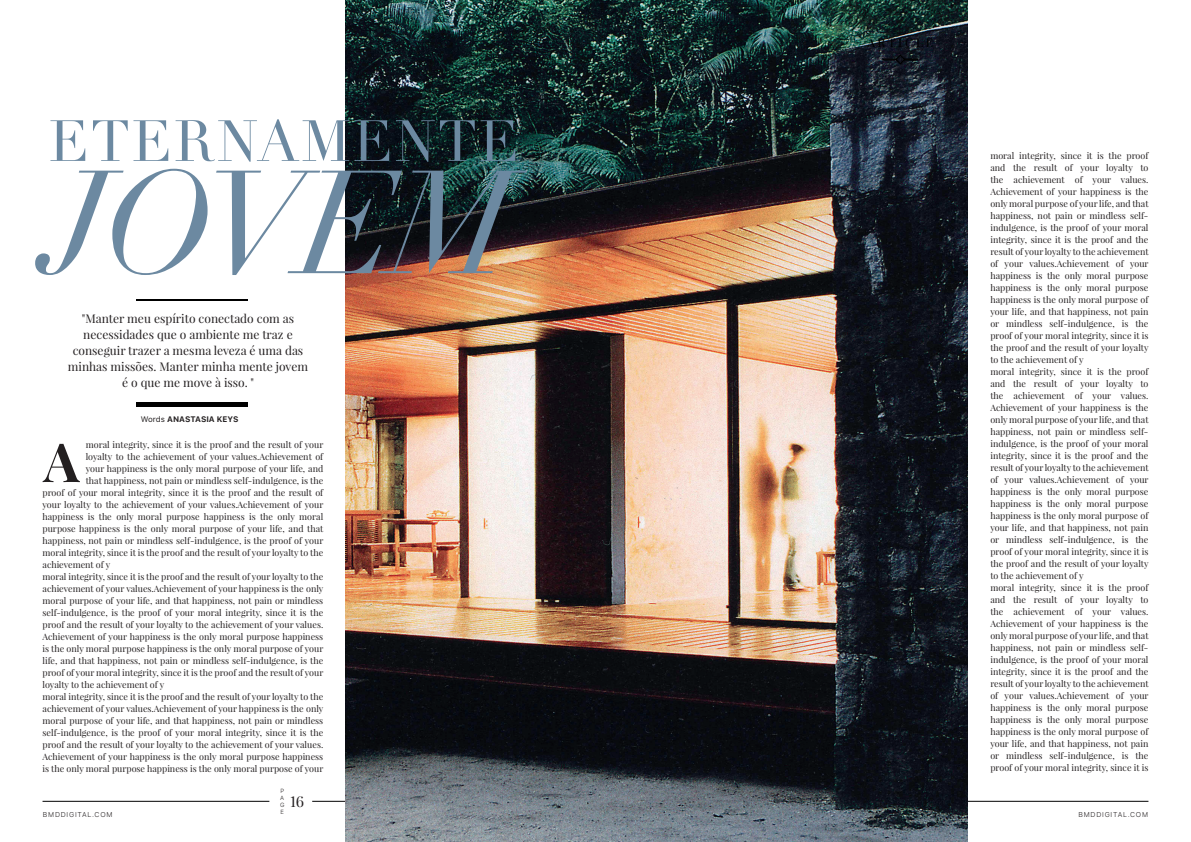
<style>
.page{position:relative;width:1191px;height:842px;background:#fff}
.page>*{position:absolute;margin:0;border:0;box-sizing:border-box;transform-origin:0 0}
.t1{font:italic 144px "Didot";letter-spacing:-.05em;color:#6c89a1}
.t2{font:57px "Didot";letter-spacing:.035em;color:#6c89a1}
.t3{font:700 54px "Playfair Display";color:#231f20}
.t4{font:15px "Playfair Display";color:#231f20}
.t5{font:12px/16px "Playfair Display";color:#231f20;text-align:center}
.t6{font:12px "Playfair Display";letter-spacing:.225em;color:#000}
.t7{font:9px/12px "Playfair Display";color:#231f20}
.t8{font:700 8px "SF Pro Text";color:#231f20}
.t9{font:300 7px "SF Pro Text";letter-spacing:.11em;color:#231f20}
.t10{font:300 6px/7.2px "SF Pro Text";color:#231f20;text-align:justify}
.s1{font-weight:400}
</style>
<div class="page">
<hr style="left:921px;top:801px;width:227px;height:1px;background:#000">
<hr style="left:43px;top:801px;width:226px;height:1px;background:#000">
<hr style="left:312px;top:801px;width:227px;height:1px;background:#000">
<img style="left:346px;top:0;width:621px;height:842px">
<hr style="left:136px;top:299px;width:111px;height:1px;background:#000">
<hr style="left:136px;top:402px;width:111px;height:4px;background:#000">
<svg style="left:882px;top:54px;width:36px;height:11px"></svg>
<h2 class="t2" style="left:49px;top:107px;width:472px">ETERNAMENTE</h2>
<h1 class="t1" style="left:44px;top:135px;width:472px">JOVEM</h1>
<h3 class="t5" style="left:68px;top:310px;width:242px">"Manter meu espírito conectado com as necessidades que o ambiente me traz e conseguir trazer a mesma leveza é uma das minhas missões. Manter minha mente jovem é o que me move à isso. "</h3>
<p class="t8" style="left:141px;top:415px;width:99px"><span class="s1">Words</span> ANASTASIA KEYS</p>
<p class="t7" style="left:86px;top:438px;width:239px">moral integrity, since it is the proof and the result of your</p>
<p class="t7" style="left:86px;top:450px;width:239px">loyalty to the achievement of your values.Achievement of</p>
<p class="t7" style="left:86px;top:462px;width:239px">your happiness is the only moral purpose of your life, and</p>
<p class="t7" style="left:86px;top:474px;width:239px">that happiness, not pain or mindless self-indulgence, is the</p>
<p class="t7" style="left:43px;top:486px;width:282px">proof of your moral integrity, since it is the proof and the result of</p>
<p class="t7" style="left:43px;top:498px;width:282px">your loyalty to the achievement of your values.Achievement of your</p>
<p class="t7" style="left:43px;top:510px;width:282px">happiness is the only moral purpose happiness is the only moral</p>
<p class="t7" style="left:43px;top:522px;width:282px">purpose happiness is the only moral purpose of your life, and that</p>
<p class="t7" style="left:43px;top:534px;width:282px">happiness, not pain or mindless self-indulgence, is the proof of your</p>
<p class="t7" style="left:43px;top:546px;width:282px">moral integrity, since it is the proof and the result of your loyalty to the</p>
<p class="t7" style="left:43px;top:558px;width:69px">achievement of y</p>
<p class="t7" style="left:43px;top:570px;width:282px">moral integrity, since it is the proof and the result of your loyalty to the</p>
<p class="t7" style="left:43px;top:582px;width:282px">achievement of your values.Achievement of your happiness is the only</p>
<p class="t7" style="left:43px;top:594px;width:282px">moral purpose of your life, and that happiness, not pain or mindless</p>
<p class="t7" style="left:43px;top:606px;width:282px">self-indulgence, is the proof of your moral integrity, since it is the</p>
<p class="t7" style="left:43px;top:618px;width:282px">proof and the result of your loyalty to the achievement of your values.</p>
<p class="t7" style="left:43px;top:630px;width:282px">Achievement of your happiness is the only moral purpose happiness</p>
<p class="t7" style="left:43px;top:642px;width:282px">is the only moral purpose happiness is the only moral purpose of your</p>
<p class="t7" style="left:43px;top:654px;width:282px">life, and that happiness, not pain or mindless self-indulgence, is the</p>
<p class="t7" style="left:43px;top:666px;width:282px">proof of your moral integrity, since it is the proof and the result of your</p>
<p class="t7" style="left:43px;top:678px;width:123px">loyalty to the achievement of y</p>
<p class="t7" style="left:43px;top:690px;width:282px">moral integrity, since it is the proof and the result of your loyalty to the</p>
<p class="t7" style="left:43px;top:702px;width:282px">achievement of your values.Achievement of your happiness is the only</p>
<p class="t7" style="left:43px;top:714px;width:282px">moral purpose of your life, and that happiness, not pain or mindless</p>
<p class="t7" style="left:43px;top:726px;width:282px">self-indulgence, is the proof of your moral integrity, since it is the</p>
<p class="t7" style="left:43px;top:738px;width:282px">proof and the result of your loyalty to the achievement of your values.</p>
<p class="t7" style="left:43px;top:750px;width:282px">Achievement of your happiness is the only moral purpose happiness</p>
<p class="t7" style="left:43px;top:762px;width:282px">is the only moral purpose happiness is the only moral purpose of your</p>
<h3 class="t3" style="left:43px;top:428px;width:38px">A</h3>
<h3 class="t6" style="left:867px;top:35px;width:67px">ARTICLE</h3>
<p class="t7" style="left:990px;top:150px;width:160px">moral integrity, since it is the proof and the result of your loyalty to the achievement of your values.<br>Achievement of your happiness is the only moral purpose of your life, and that happiness, not pain or mindless self&shy;indulgence, is the proof of your moral integrity, since it is the proof and the result of your loyalty to the achievement of your values.Achievement of your happiness is the only moral purpose happiness is the only moral purpose happiness is the only moral purpose of your life, and that happiness, not pain or mindless self-indulgence, is the proof of your moral integrity, since it is the proof and the result of your loyalty to the achievement of y<br>moral integrity, since it is the proof and the result of your loyalty to the achievement of your values.<br>Achievement of your happiness is the only moral purpose of your life, and that happiness, not pain or mindless self&shy;indulgence, is the proof of your moral integrity, since it is the proof and the result of your loyalty to the achievement of your values.Achievement of your happiness is the only moral purpose happiness is the only moral purpose happiness is the only moral purpose of your life, and that happiness, not pain or mindless self-indulgence, is the proof of your moral integrity, since it is the proof and the result of your loyalty to the achievement of y<br>moral integrity, since it is the proof and the result of your loyalty to the achievement of your values.<br>Achievement of your happiness is the only moral purpose of your life, and that happiness, not pain or mindless self&shy;indulgence, is the proof of your moral integrity, since it is the proof and the result of your loyalty to the achievement of your values.Achievement of your happiness is the only moral purpose happiness is the only moral purpose happiness is the only moral purpose of your life, and that happiness, not pain or mindless self-indulgence, is the proof of your moral integrity, since it is</p>
<p class="t10" style="left:280px;top:787px;width:6px">P A G E</p>
<h3 class="t4" style="left:290px;top:792px;width:15px">16</h3>
<p class="t9" style="left:43px;top:811px;width:71px">BMDDIGITAL.COM</p>
<p class="t9" style="left:1078px;top:810px;width:71px">BMDDIGITAL.COM</p>
</div>
